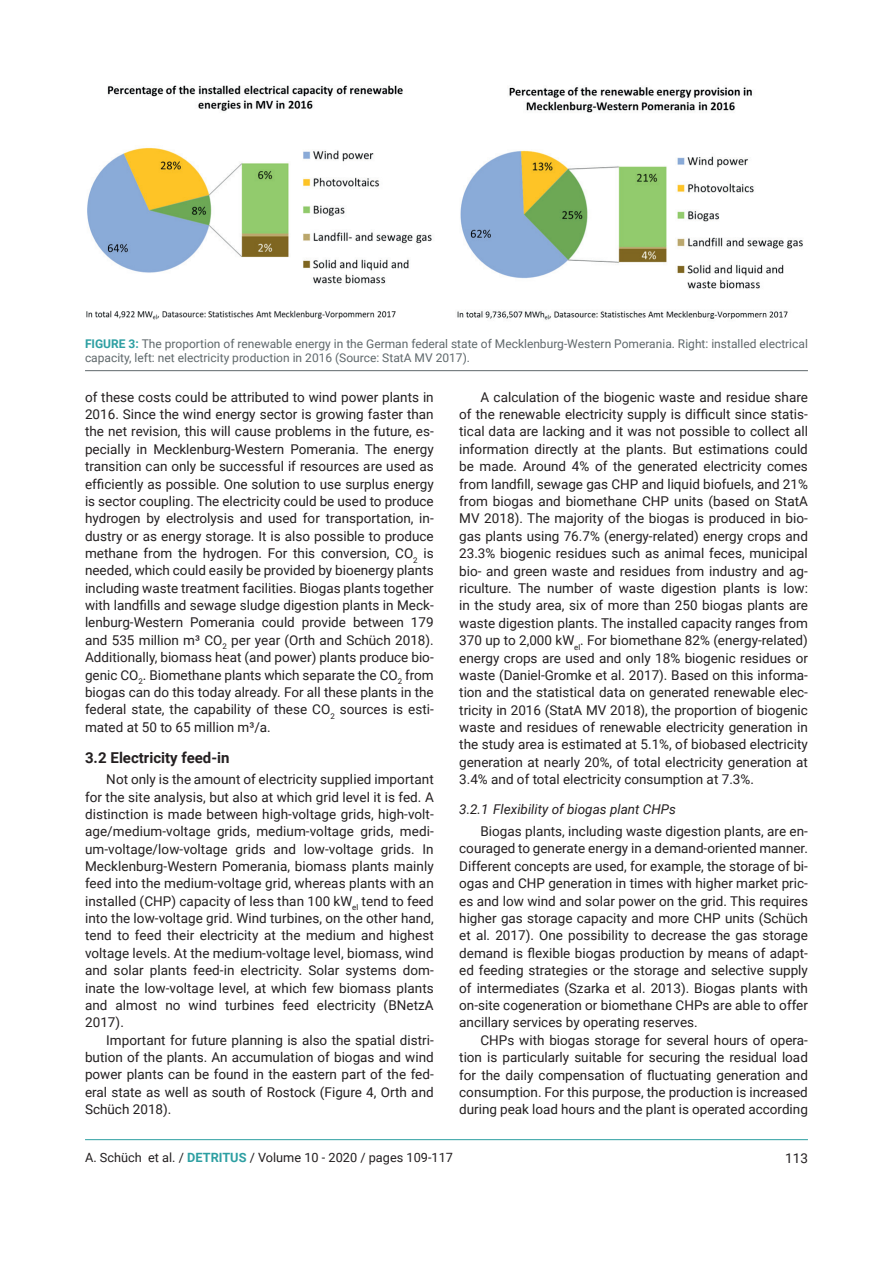
<style>
.page{position:relative;width:893px;height:1263px;background:#fff}
.page>*{position:absolute;margin:0;border:0;box-sizing:border-box;transform-origin:0 0}
.t1{font:700 15px "Roboto";color:#231f20}
.t2{font:13.5px/17.4px "Roboto";color:#231f20;text-align:justify}
.t3{font:italic 13.5px "Roboto";color:#231f20}
.t4{font:12.75px "Roboto";color:#231f20}
.t5{font:12px/14.4px "Roboto";color:#5f686b}
.s1{font-weight:700;color:#2d9fa2}
</style>
<div class="page">
<hr style="left:85px;top:1139px;width:723px;height:1px;background:#2d9fa2">
<img style="left:457px;top:87px;width:346px;height:233px">
<img style="left:87px;top:85px;width:345px;height:199px">
<img style="left:86px;top:310px;width:310px;height:10px">
<hr style="left:85px;top:370px;width:723px;height:1px;background:#5f686b">
<p class="t5" style="left:85px;top:336px;width:724px"><span class="s1">FIGURE 3:</span> The proportion of renewable energy in the German federal state of Mecklenburg-Western Pomerania. Right: installed electrical capacity, left: net electricity production in 2016 (Source: StatA MV 2017).</p>
<p class="t2" style="left:85px;top:388px;width:350px">of these costs could be attributed to wind power plants in 2016. Since the wind energy sector is growing faster than the net revision, this will cause problems in the future, es&shy;pecially in Mecklenburg-Western Pomerania. The energy transition can only be successful if resources are used as efficiently as possible. One solution to use surplus energy is sector coupling. The electricity could be used to produce hydrogen by electrolysis and used for transportation, in&shy;dustry or as energy storage. It is also possible to produce methane from the hydrogen. For this conversion, CO<sub>2</sub> is needed, which could easily be provided by bioenergy plants including waste treatment facilities. Biogas plants together with landfills and sewage sludge digestion plants in Meck&shy;lenburg-Western Pomerania could provide between 179 and 535 million m³ CO<sub>2</sub> per year (Orth and Schüch 2018).<br>Additionally, biomass heat (and power) plants produce bio&shy;genic CO<sub>2</sub>. Biomethane plants which separate the CO<sub>2</sub> from biogas can do this today already. For all these plants in the federal state, the capability of these CO<sub>2</sub> sources is esti&shy;mated at 50 to 65 million m³/a.</p>
<p class="t1" style="left:85px;top:747px;width:146px">3.2 Electricity feed-in</p>
<p class="t2" style="left:85px;top:770px;width:350px;text-indent:21px">Not only is the amount of electricity supplied important for the site analysis, but also at which grid level it is fed. A distinction is made between high-voltage grids, high-volt&shy;age/medium-voltage grids, medium-voltage grids, medi&shy;um-voltage/low-voltage grids and low-voltage grids. In Mecklenburg-Western Pomerania, biomass plants mainly feed into the medium-voltage grid, whereas plants with an installed (CHP) capacity of less than 100 kW<sub>el</sub> tend to feed into the low-voltage grid. Wind turbines, on the other hand, tend to feed their electricity at the medium and highest voltage levels. At the medium-voltage level, biomass, wind and solar plants feed-in electricity. Solar systems dom&shy;inate the low-voltage level, at which few biomass plants and almost no wind turbines feed electricity (BNetzA 2017).</p>
<p class="t2" style="left:85px;top:1031px;width:350px;text-indent:21px">Important for future planning is also the spatial distri&shy;bution of the plants. An accumulation of biogas and wind power plants can be found in the eastern part of the fed&shy;eral state as well as south of Rostock (Figure 4, Orth and Schüch 2018).</p>
<p class="t2" style="left:459px;top:388px;width:350px;text-indent:21px">A calculation of the biogenic waste and residue share of the renewable electricity supply is difficult since statis&shy;tical data are lacking and it was not possible to collect all information directly at the plants. But estimations could be made. Around 4% of the generated electricity comes from landfill, sewage gas CHP and liquid biofuels, and 21% from biogas and biomethane CHP units (based on StatA MV 2018). The majority of the biogas is produced in bio&shy;gas plants using 76.7% (energy-related) energy crops and 23.3% biogenic residues such as animal feces, municipal bio- and green waste and residues from industry and ag&shy;riculture. The number of waste digestion plants is low: in the study area, six of more than 250 biogas plants are waste digestion plants. The installed capacity ranges from 370 up to 2,000 kW<sub>el</sub>. For biomethane 82% (energy-related) energy crops are used and only 18% biogenic residues or waste (Daniel-Gromke et al. 2017). Based on this informa&shy;tion and the statistical data on generated renewable elec&shy;tricity in 2016 (StatA MV 2018), the proportion of biogenic waste and residues of renewable electricity generation in the study area is estimated at 5.1%, of biobased electricity generation at nearly 20%, of total electricity generation at 3.4% and of total electricity consumption at 7.3%.</p>
<p class="t3" style="left:459px;top:800px;width:218px">3.2.1 Flexibility of biogas plant CHPs</p>
<p class="t2" style="left:459px;top:822px;width:350px;text-indent:21px">Biogas plants, including waste digestion plants, are en&shy;couraged to generate energy in a demand-oriented manner.<br>Different concepts are used, for example, the storage of bi&shy;ogas and CHP generation in times with higher market pric&shy;es and low wind and solar power on the grid. This requires higher gas storage capacity and more CHP units (Schüch et al. 2017). One possibility to decrease the gas storage demand is flexible biogas production by means of adapt&shy;ed feeding strategies or the storage and selective supply of intermediates (Szarka et al. 2013). Biogas plants with on-site cogeneration or biomethane CHPs are able to offer ancillary services by operating reserves.</p>
<p class="t2" style="left:459px;top:1031px;width:350px;text-indent:21px">CHPs with biogas storage for several hours of opera&shy;tion is particularly suitable for securing the residual load for the daily compensation of fluctuating generation and consumption. For this purpose, the production is increased during peak load hours and the plant is operated according</p>
<p class="t4" style="left:85px;top:1148px;width:369px">A. Schüch et al. / <span class="s1">DETRITUS</span> / Volume 10 - 2020 / pages 109-117</p>
<p class="t2" style="left:785px;top:1148px;width:24px">113</p>
</div>
